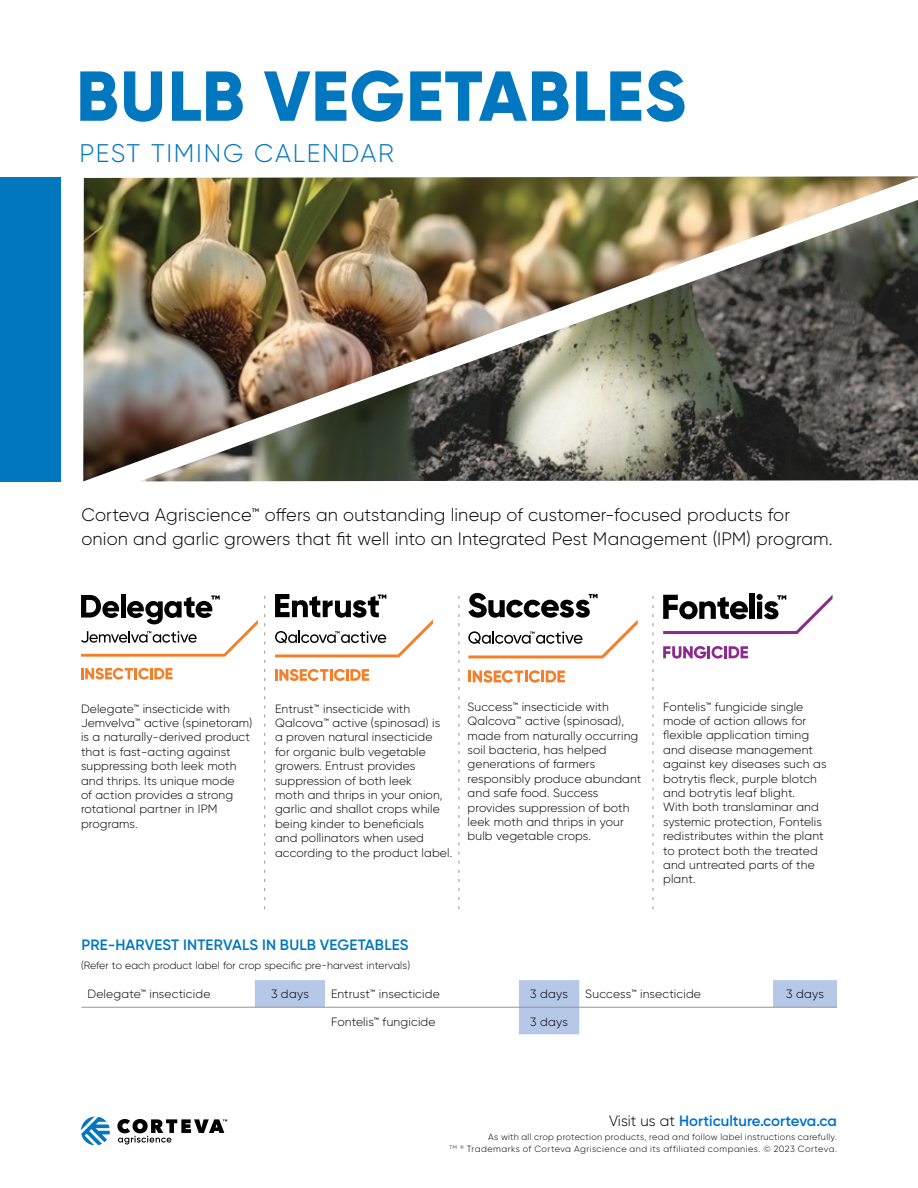
<style>
.page{position:relative;width:918px;height:1188px;background:#fff}
.page>*{position:absolute;margin:0;border:0;box-sizing:border-box;transform-origin:0 0}
.COR_Title{font:800 70.5px "Gilroy";letter-spacing:.015em;color:#0077be}
.COR_Sub_Title{font:300 25.5px "Gilroy";letter-spacing:.06em;color:#0077be}
.COR_Intro{font:300 18px/24px "Gilroy";letter-spacing:.005em;color:#000}
.COR_Subhead{font:600 15px "Gilroy";letter-spacing:.01em;color:#0077be}
.t1{font:600 15px "Gilroy";color:#0070ce}
.COR_Body{font:300 12px/14.4px "Gilroy";letter-spacing:.01em;color:#000}
.COR_Interval_List{font:300 12px "Gilroy";letter-spacing:.015em;color:#000}
.COR_Intro-2{font:300 12px "Gilroy";letter-spacing:.025em;color:#000}
.COR_Body-2{font:300 10.5px "Gilroy";letter-spacing:.01em;color:#000}
.t2{font:300 9px/12px "Gilroy";letter-spacing:.035em;color:#000;text-align:right}
.s1{font-weight:300;color:#000}
</style>
<div class="page">
<div style="left:0;top:177px;width:60px;height:304px;background:#0077be"></div>
<svg style="left:81px;top:1117px;width:29px;height:28px"></svg>
<svg style="left:117px;top:1119px;width:110px;height:25px"></svg>
<img style="left:83px;top:176px;width:835px;height:305px">
<svg style="left:663px;top:646px;width:85px;height:13px"></svg>
<svg style="left:663px;top:594px;width:170px;height:40px"></svg>
<svg style="left:275px;top:669px;width:94px;height:12px"></svg>
<svg style="left:275px;top:594px;width:158px;height:63px"></svg>
<svg style="left:264px;top:596px;width:1px;height:313px"></svg>
<svg style="left:459px;top:596px;width:1px;height:313px"></svg>
<svg style="left:653px;top:596px;width:1px;height:313px"></svg>
<svg style="left:468px;top:670px;width:97px;height:13px"></svg>
<svg style="left:468px;top:593px;width:170px;height:65px"></svg>
<svg style="left:81px;top:668px;width:92px;height:12px"></svg>
<div style="left:121px;top:594px;width:5px;height:24px;background:#000"></div>
<svg style="left:81px;top:595px;width:177px;height:62px"></svg>
<svg style="left:81px;top:980px;width:756px;height:54px"></svg>
<hr style="left:81px;top:1007px;width:174px;height:1px;background:#939598">
<hr style="left:255px;top:1007px;width:70px;height:1px;background:#939598">
<hr style="left:579px;top:1007px;width:194px;height:1px;background:#939598">
<hr style="left:773px;top:1007px;width:64px;height:1px;background:#939598">
<hr style="left:325px;top:1007px;width:194px;height:1px;background:#939598">
<hr style="left:519px;top:1007px;width:60px;height:1px;background:#939598">
<p class="COR_Title" style="left:76px;top:52px;width:611px">BULB VEGETABLES</p>
<p class="COR_Sub_Title" style="left:80px;top:137px;width:316px">PEST TIMING CALENDAR</p>
<p class="COR_Intro" style="left:81px;top:502px;width:753px">Corteva Agriscience™ offers an outstanding lineup of customer-focused products for onion and garlic growers that fit well into an Integrated Pest Management (IPM) program.</p>
<p class="COR_Body" style="left:275px;top:701px;width:179px">Entrust™ insecticide with<br>Qalcova™ active (spinosad) is<br>a proven natural insecticide<br>for organic bulb vegetable growers. Entrust provides suppression of both leek<br>moth and thrips in your onion, garlic and shallot crops while being kinder to beneficials<br>and pollinators when used according to the product label.</p>
<p class="COR_Body" style="left:663px;top:699px;width:165px">Fontelis™ fungicide single mode of action allows for flexible application timing and disease management against key diseases such as botrytis fleck, purple blotch and botrytis leaf blight.<br>With both translaminar and systemic protection, Fontelis redistributes within the plant to protect both the treated and untreated parts of the plant.</p>
<p class="COR_Body" style="left:81px;top:701px;width:173px">Delegate™ insecticide with<br>Jemvelva™ active (spinetoram) is a naturally-derived product that is fast-acting against suppressing both leek moth and thrips. Its unique mode<br>of action provides a strong rotational partner in IPM programs.</p>
<p class="COR_Body" style="left:468px;top:699px;width:175px">Success™ insecticide with<br>Qalcova™ active (spinosad), made from naturally occurring soil bacteria, has helped generations of farmers responsibly produce abundant and safe food. Success provides suppression of both leek moth and thrips in your bulb vegetable crops.</p>
<p class="COR_Subhead" style="left:81px;top:936px;width:329px">PRE-HARVEST INTERVALS IN BULB VEGETABLES</p>
<p class="COR_Body-2" style="left:81px;top:959px;width:331px">(Refer to each product label for crop specific pre-harvest intervals)</p>
<p class="COR_Interval_List" style="left:87px;top:987px;width:125px">Delegate™ insecticide</p>
<p class="COR_Intro-2" style="left:271px;top:987px;width:39px">3 days</p>
<p class="COR_Interval_List" style="left:331px;top:987px;width:110px">Entrust™ insecticide</p>
<p class="COR_Intro-2" style="left:530px;top:987px;width:39px">3 days</p>
<p class="COR_Interval_List" style="left:585px;top:987px;width:117px">Success™ insecticide</p>
<p class="COR_Intro-2" style="left:786px;top:987px;width:39px">3 days</p>
<p class="COR_Interval_List" style="left:331px;top:1014px;width:106px">Fontelis™ fungicide</p>
<p class="COR_Intro-2" style="left:530px;top:1014px;width:39px">3 days</p>
<p class="t1" style="left:609px;top:1112px;width:229px"><span class="s1">Visit us at</span> Horticulture.corteva.ca</p>
<p class="t2" style="left:450px;top:1131px;width:389px">As with all crop protection products, read and follow label instructions carefully.<br><sup>TM</sup> <sup>®</sup> Trademarks of Corteva Agriscience and its affiliated companies. © 2023 Corteva.</p>
</div>
